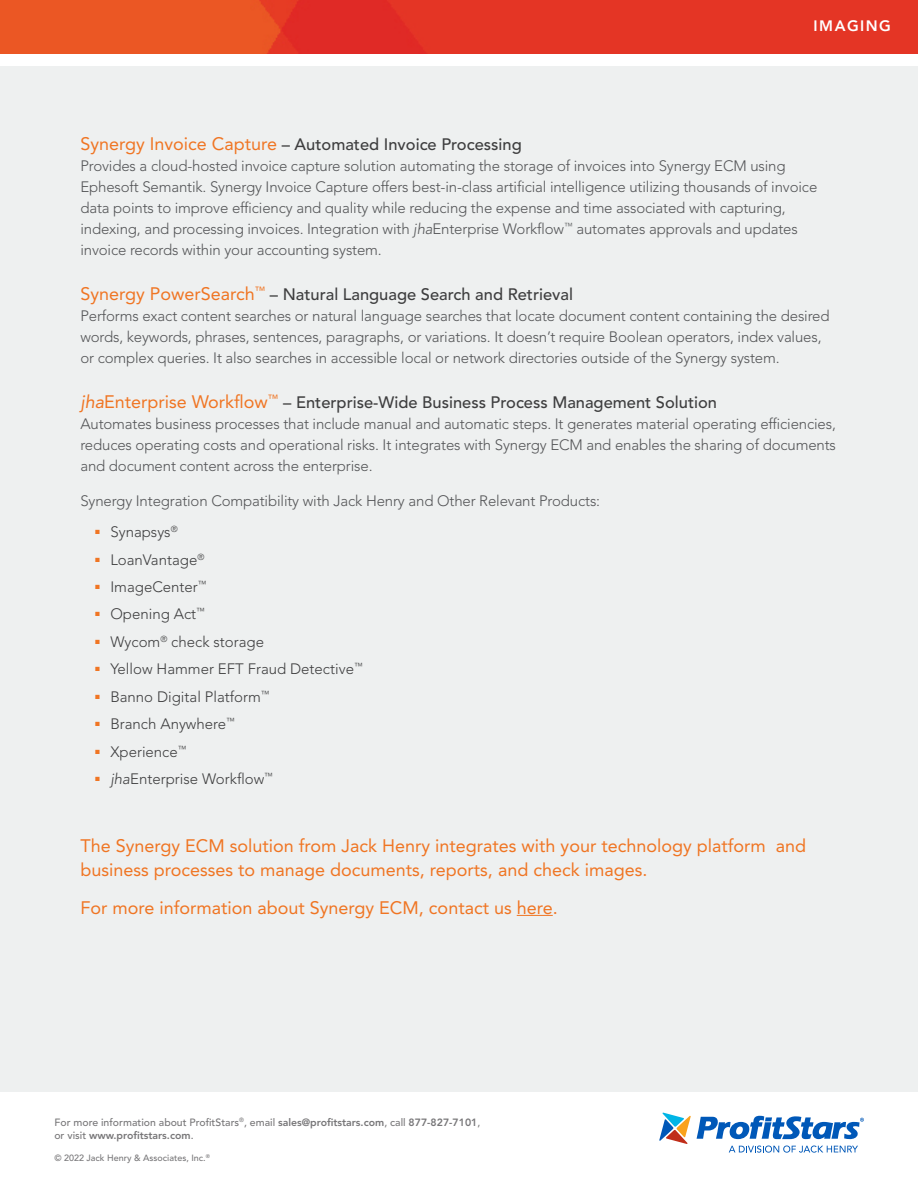
<style>
.page{position:relative;width:918px;height:1188px;background:#fff}
.page>*{position:absolute;margin:0;border:0;box-sizing:border-box;transform-origin:0 0}
.TEXT_HEADLINE{font:18px/24px "Avenir LT Std";color:#f07523}
.TEXT_HEADLINE-2{font:500 16.5px "Avenir LT Std";color:#3e3e3f}
.BODY_TEXT{font:300 15px/21px "Avenir LT Std";letter-spacing:-.01em;color:#545557}
.t1{font:300 15px "Avenir LT Std";color:#3e3e3f}
.t2{font:800 15px "Avenir LT Std";letter-spacing:.1em;color:#fff}
.t3{font:500 10.5px/13.5px "Avenir LT Std";color:#787779}
.t4{font:500 9px "Avenir LT Std";color:#787779}
.s1{font-weight:400;font-size:18px;color:#f07523}
.s2{font-style:italic}
.s3{font-weight:400;font-style:italic;font-size:18px;color:#f07523}
.s4{font-weight:800}
</style>
<div class="page">
<div style="left:0;top:66px;width:918px;height:1026px;background:#eef0f0"></div>
<img style="left:0;top:0;width:918px;height:54px">
<svg style="left:697px;top:1116px;width:167px;height:23px"></svg>
<svg style="left:659px;top:1112px;width:32px;height:32px"></svg>
<svg style="left:729px;top:1146px;width:129px;height:7px"></svg>
<hr style="left:517px;top:915px;width:36px;height:1px;background:#f07523">
<p class="t2" style="left:814px;top:17px;width:79px">IMAGING</p>
<p class="TEXT_HEADLINE-2" style="left:80px;top:135px;width:443px"><span class="s1">Synergy Invoice Capture</span> – Automated Invoice Processing</p>
<p class="BODY_TEXT" style="left:80px;top:155px;width:738px">Provides a cloud-hosted invoice capture solution automating the storage of invoices into Synergy ECM using Ephesoft Semantik. Synergy Invoice Capture offers best-in-class artificial intelligence utilizing thousands of invoice data points to improve efficiency and quality while reducing the expense and time associated with capturing, indexing, and processing invoices. Integration with <span class="s2">jha</span>Enterprise Workflow<sup>™</sup> automates approvals and updates invoice records within your accounting system.</p>
<p class="TEXT_HEADLINE-2" style="left:80px;top:285px;width:494px"><span class="s1">Synergy PowerSearch</span><sup>™</sup> – Natural Language Search and Retrieval</p>
<p class="BODY_TEXT" style="left:80px;top:305px;width:751px">Performs exact content searches or natural language searches that locate document content containing the desired words, keywords, phrases, sentences, paragraphs, or variations. It doesn’t require Boolean operators, index values, or complex queries. It also searches in accessible local or network directories outside of the Synergy system.</p>
<p class="TEXT_HEADLINE-2" style="left:80px;top:393px;width:638px"><span class="s3">jha</span><span class="s1">Enterprise Workflow</span><sup>™</sup> – Enterprise-Wide Business Process Management Solution</p>
<p class="BODY_TEXT" style="left:80px;top:413px;width:757px;text-align:justify">Automates business processes that include manual and automatic steps. It generates material operating efficiencies, reduces operating costs and operational risks. It integrates with Synergy ECM and enables the sharing of documents and document content across the enterprise.</p>
<p class="BODY_TEXT" style="left:80px;top:490px;width:521px">Synergy Integration Compatibility with Jack Henry and Other Relevant Products:</p>
<p class="t1" style="left:95px;top:523px;width:84px"><sup>■</sup> Synapsys<sup>®</sup></p>
<p class="t1" style="left:95px;top:551px;width:111px"><sup>■</sup> LoanVantage<sup>®</sup></p>
<p class="t1" style="left:95px;top:578px;width:113px"><sup>■</sup> ImageCenter<sup>™</sup></p>
<p class="t1" style="left:95px;top:605px;width:111px"><sup>■</sup> Opening Act<sup>™</sup></p>
<p class="t1" style="left:95px;top:633px;width:170px"><sup>■</sup> Wycom<sup>®</sup> check storage</p>
<p class="t1" style="left:95px;top:660px;width:269px"><sup>■</sup> Yellow Hammer EFT Fraud Detective<sup>™</sup></p>
<p class="t1" style="left:95px;top:688px;width:176px"><sup>■</sup> Banno Digital Platform<sup>™</sup></p>
<p class="t1" style="left:95px;top:715px;width:141px"><sup>■</sup> Branch Anywhere<sup>™</sup></p>
<p class="t1" style="left:95px;top:743px;width:93px"><sup>■</sup> Xperience<sup>™</sup></p>
<p class="t1" style="left:95px;top:770px;width:179px"><sup>■</sup> <span class="s2">jha</span>Enterprise Workflow<sup>™</sup></p>
<p class="TEXT_HEADLINE" style="left:80px;top:834px;width:727px">The Synergy ECM solution from Jack Henry integrates with your technology platform and business processes to manage documents, reports, and check images.</p>
<p class="TEXT_HEADLINE" style="left:80px;top:896px;width:479px">For more information about Synergy ECM, contact us here.</p>
<p class="t3" style="left:54px;top:1116px;width:427px">For more information about ProfitStars<sup>®</sup>, email <span class="s4">sales@profitstars.com</span>, call <span class="s4">877-827-7101</span>, or visit <span class="s4">www.profitstars.com</span>.</p>
<p class="t4" style="left:54px;top:1152px;width:157px">© 2022 Jack Henry &amp; Associates, Inc.<sup>®</sup></p>
</div>
